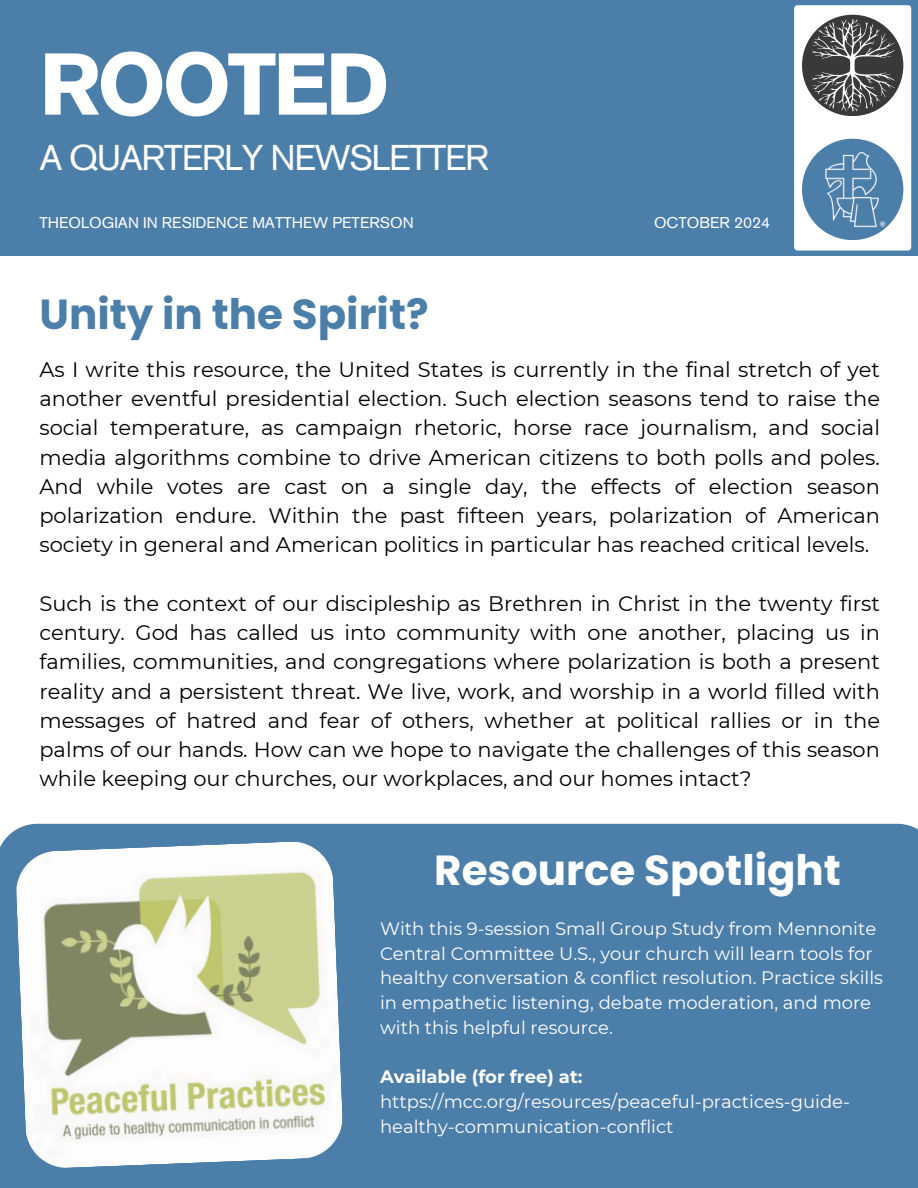
<style>
.page{position:relative;width:918px;height:1188px;background:#fff}
.page>*{position:absolute;margin:0;border:0;box-sizing:border-box;transform-origin:0 0}
.t1{font:700 86.7px "Akzidenz Grotesk Pro";letter-spacing:-.04em;color:#fff}
.t2{font:700 42px "Poppins";color:#4b7ea9}
.t3{font:700 42px "Poppins";color:#fff}
.t4{font:35.7px "Akzidenz Grotesk Pro";letter-spacing:-.04em;color:#fff}
.t5{font:21px/29.2px "Montserrat";color:#000;text-align:justify}
.t6{font:18px/24.8px "Montserrat";color:#fff}
.t7{font:15.6px "Akzidenz Grotesk Pro";color:#fff}
.s1{font-weight:700}
</style>
<div class="page">
<div style="left:0;top:0;width:918px;height:255px;background:#4b7ea9"></div>
<div style="left:794px;top:5px;width:117px;height:245px;background:#fff;border-radius:3px"></div>
<div style="left:802px;top:15px;width:101px;height:101px;background:#39393b;border-radius:50%"></div>
<div style="left:802px;top:139px;width:101px;height:101px;background:#4b7ea9;border-radius:50%"></div>
<svg style="left:810px;top:19px;width:85px;height:93px"></svg>
<img style="left:813px;top:141px;width:79px;height:96px">
<div style="left:0;top:824px;width:918px;height:364px;background:#4b7ea9"></div>
<img style="left:16px;top:841px;width:327px;height:327px">
<p class="t1" style="left:39px;top:50px;width:351px">ROOTED</p>
<p class="t4" style="left:39px;top:143px;width:451px">A QUARTERLY NEWSLETTER</p>
<p class="t7" style="left:39px;top:216px;width:376px">THEOLOGIAN IN RESIDENCE MATTHEW PETERSON</p>
<p class="t7" style="left:654px;top:216px;width:118px">OCTOBER 2024</p>
<h1 class="t2" style="left:39px;top:285px;width:391px">Unity in the Spirit?</h1>
<h3 class="t5" style="left:39px;top:355px;width:842px">As I write this resource, the United States is currently in the final stretch of yet another eventful presidential election. Such election seasons tend to raise the social temperature, as campaign rhetoric, horse race journalism, and social media algorithms combine to drive American citizens to both polls and poles.<br>And while votes are cast on a single day, the effects of election season polarization endure. Within the past fifteen years, polarization of American society in general and American politics in particular has reached critical levels.</h3>
<h3 class="t5" style="left:39px;top:589px;width:842px">Such is the context of our discipleship as Brethren in Christ in the twenty first century. God has called us into community with one another, placing us in families, communities, and congregations where polarization is both a present reality and a persistent threat. We live, work, and worship in a world filled with messages of hatred and fear of others, whether at political rallies or in the palms of our hands. How can we hope to navigate the challenges of this season while keeping our churches, our workplaces, and our homes intact?</h3>
<p class="t3" style="left:434px;top:841px;width:408px">Resource Spotlight</p>
<h1 class="t6" style="left:380px;top:916px;width:505px">With this 9-session Small Group Study from Mennonite Central Committee U.S., your church will learn tools for healthy conversation &amp; conflict resolution. Practice skills in empathetic listening, debate moderation, and more with this helpful resource.</h1>
<h4 class="t6" style="left:380px;top:1065px;width:471px"><span class="s1">Available (for free) at: </span>https://mcc.org/resources/peaceful-practices-guide&shy;healthy-communication-conflict</h4>
</div>
